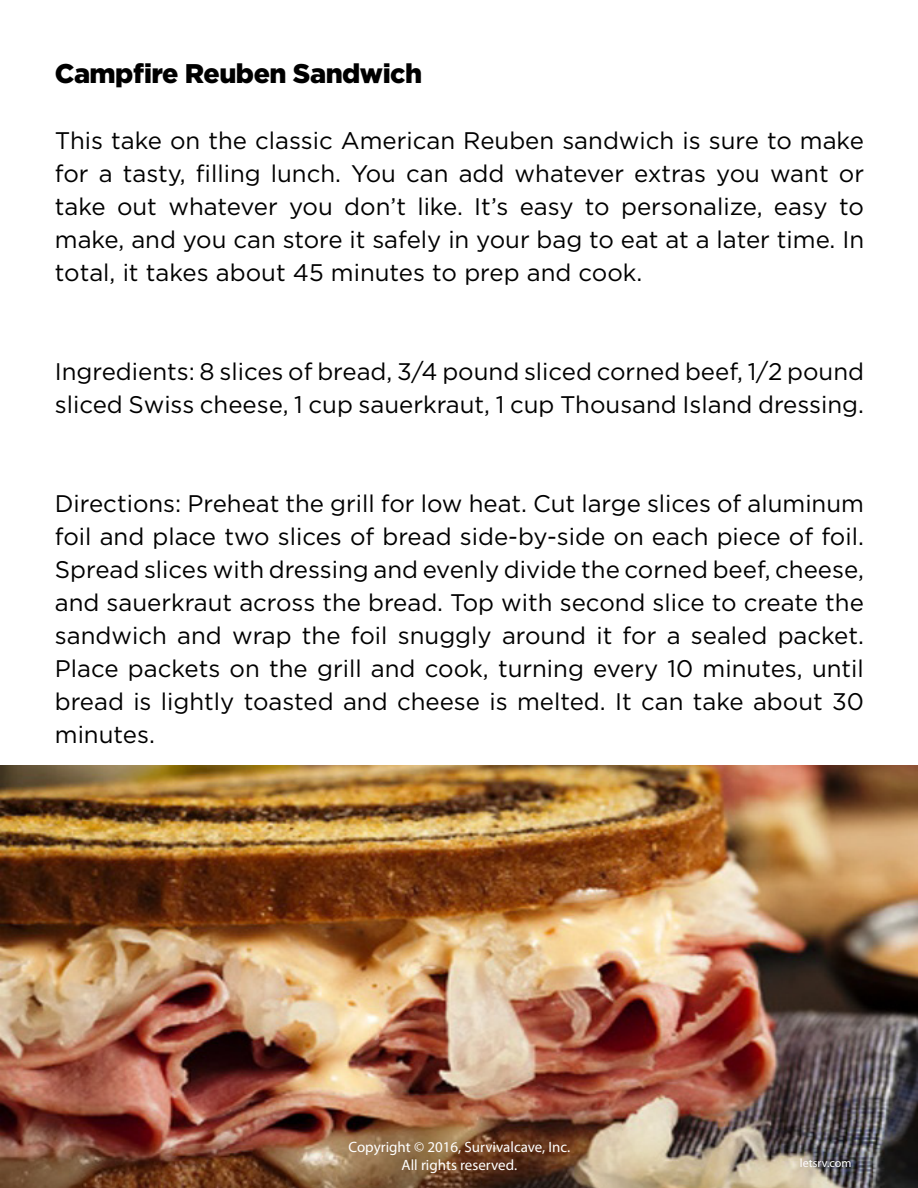
<style>
.page{position:relative;width:918px;height:1188px;background:#fff}
.page>*{position:absolute;margin:0;border:0;box-sizing:border-box;transform-origin:0 0}
.t1{font:900 27px "Gotham";letter-spacing:-.02em;color:#000}
.t2{font:24px/33px "Gotham";color:#000;text-align:justify}
.t3{font:15px/18px "Myriad Pro";color:#fff;text-align:center}
.t4{font:12px "Myriad Pro";color:#fff}
</style>
<div class="page">
<img style="left:0;top:765px;width:918px;height:423px">
<p class="t1" style="left:55px;top:55px;width:369px">Campfire Reuben Sandwich</p>
<p class="t2" style="left:55px;top:123px;width:811px">This take on the classic American Reuben sandwich is sure to make for a tasty, filling lunch. You can add whatever extras you want or take out whatever you don’t like. It’s easy to personalize, easy to make, and you can store it safely in your bag to eat at a later time. In total, it takes about 45 minutes to prep and cook.</p>
<p class="t2" style="left:55px;top:354px;width:811px">Ingredients: 8 slices of bread, 3/4 pound sliced corned beef, 1/2 pound sliced Swiss cheese, 1 cup sauerkraut, 1 cup Thousand Island dressing.</p>
<p class="t2" style="left:55px;top:486px;width:811px">Directions: Preheat the grill for low heat. Cut large slices of aluminum foil and place two slices of bread side-by-side on each piece of foil.<br>Spread slices with dressing and evenly divide the corned beef, cheese, and sauerkraut across the bread. Top with second slice to create the sandwich and wrap the foil snuggly around it for a sealed packet.<br>Place packets on the grill and cook, turning every 10 minutes, until bread is lightly toasted and cheese is melted. It can take about 30 minutes.</p>
<p class="t3" style="left:349px;top:1138px;width:223px">Copyright © 2016, Survivalcave, Inc.<br>All rights reserved.</p>
<p class="t4" style="left:800px;top:1155px;width:53px">letsrv.com</p>
</div>
